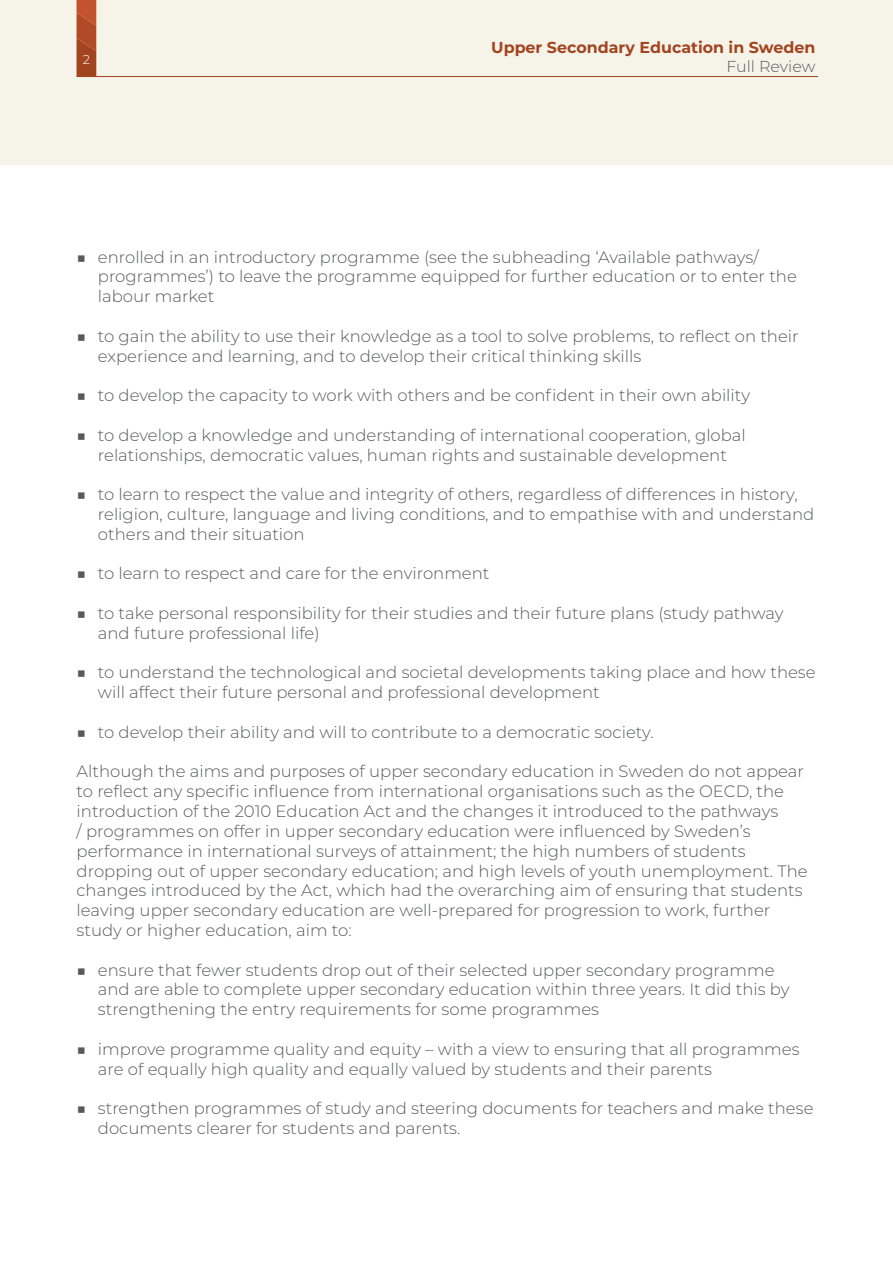
<style>
.page{position:relative;width:893px;height:1263px;background:#fff}
.page>*{position:absolute;margin:0;border:0;box-sizing:border-box;transform-origin:0 0}
.t1{font:300 16.5px/19.8px "Montserrat";color:#58595b}
.t2{font:700 15.9px "Montserrat";color:#a2441f}
.t3{font:300 15.9px "Montserrat";color:#58595b}
.t4{font:300 12.9px "Montserrat";color:#fff}
</style>
<div class="page">
<div style="left:0;top:0;width:893px;height:164px;background:#f6f3e9"></div>
<svg style="left:77px;top:0;width:19px;height:76px"></svg>
<hr style="left:77px;top:76px;width:741px;height:1px;background:#a2441f">
<p class="t4" style="left:83px;top:50px;width:9px">2</p>
<p class="t2" style="left:491px;top:36px;width:326px">Upper Secondary Education in Sweden</p>
<p class="t3" style="left:726px;top:56px;width:90px">Full Review</p>
<p class="t1" style="left:98px;top:246px;width:700px;text-indent:-21px">■ enrolled in an introductory programme (see the subheading ‘Available pathways/ programmes’) to leave the programme equipped for further education or to enter the labour market</p>
<p class="t1" style="left:98px;top:326px;width:702px;text-indent:-21px">■ to gain the ability to use their knowledge as a tool to solve problems, to reflect on their experience and learning, and to develop their critical thinking skills</p>
<p class="t1" style="left:77px;top:385px;width:675px">■ to develop the capacity to work with others and be confident in their own ability</p>
<p class="t1" style="left:77px;top:425px;width:671px;text-align:center">■ to develop a knowledge and understanding of international cooperation, global relationships, democratic values, human rights and sustainable development</p>
<p class="t1" style="left:98px;top:484px;width:718px;text-indent:-21px">■ to learn to respect the value and integrity of others, regardless of differences in history, religion, culture, language and living conditions, and to empathise with and understand others and their situation</p>
<p class="t1" style="left:77px;top:563px;width:414px">■ to learn to respect and care for the environment</p>
<p class="t1" style="left:98px;top:603px;width:687px;text-indent:-21px">■ to take personal responsibility for their studies and their future plans (study pathway and future professional life)</p>
<p class="t1" style="left:98px;top:662px;width:719px;text-indent:-21px">■ to understand the technological and societal developments taking place and how these will affect their future personal and professional development</p>
<p class="t1" style="left:77px;top:722px;width:579px">■ to develop their ability and will to contribute to a democratic society.</p>
<p class="t1" style="left:77px;top:761px;width:732px">Although the aims and purposes of upper secondary education in Sweden do not appear to reflect any specific influence from international organisations such as the OECD, the introduction of the 2010 Education Act and the changes it introduced to the pathways<br>/ programmes on offer in upper secondary education were influenced by Sweden’s performance in international surveys of attainment; the high numbers of students dropping out of upper secondary education; and high levels of youth unemployment. The changes introduced by the Act, which had the overarching aim of ensuring that students leaving upper secondary education are well-prepared for progression to work, further study or higher education, aim to:</p>
<p class="t1" style="left:98px;top:959px;width:693px;text-indent:-21px">■ ensure that fewer students drop out of their selected upper secondary programme and are able to complete upper secondary education within three years. It did this by strengthening the entry requirements for some programmes</p>
<p class="t1" style="left:98px;top:1038px;width:703px;text-indent:-21px">■ improve programme quality and equity – with a view to ensuring that all programmes are of equally high quality and equally valued by students and their parents</p>
<p class="t1" style="left:98px;top:1098px;width:717px;text-indent:-21px">■ strengthen programmes of study and steering documents for teachers and make these documents clearer for students and parents.</p>
</div>
